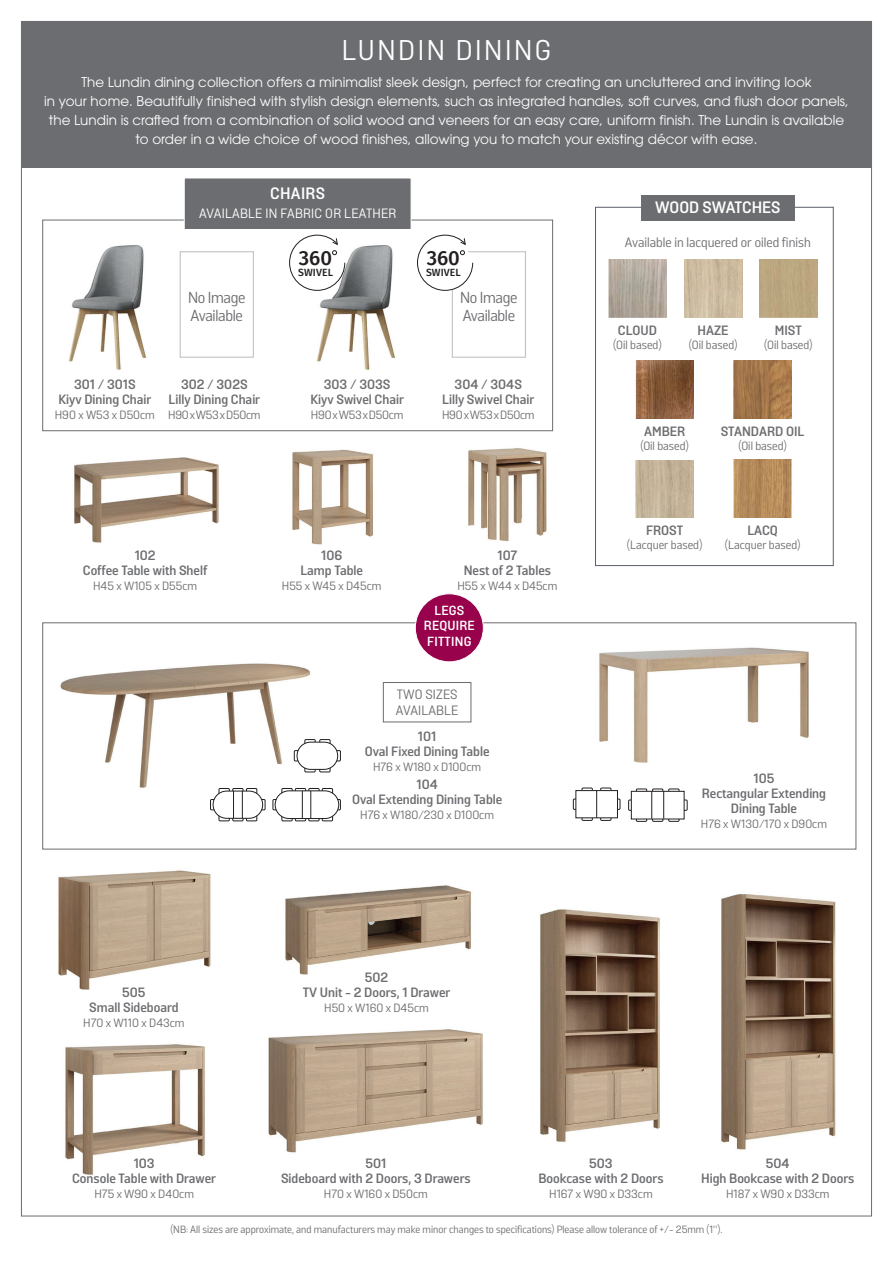
<style>
.page{position:relative;width:893px;height:1263px;background:#fff}
.page>*{position:absolute;margin:0;border:0;box-sizing:border-box;transform-origin:0 0}
.t1{font:28.5px "Argos";letter-spacing:.09em;color:#fff}
.t2{font:500 20.4px "Fira Sans";color:#231f20}
.t3{font:700 16.5px "Argos";color:#fff}
.t4{font:15.9px/18.5px "Argos";letter-spacing:-.02em;color:#6c6d70}
.t5{font:700 13.5px/15px "Argos";color:#6c6d70;text-align:center}
.t6{font:13.5px/18.8px "ITC Avant Garde Got Boo";color:#fff;text-align:center}
.t7{font:13.5px/15.8px "Argos";color:#6c6d70}
.t8{font:13.5px "Argos";letter-spacing:.02em;color:#fff}
.t9{font:700 13.2px/15.5px "Argos";letter-spacing:.02em;color:#fff;text-align:center}
.t10{font:12px "Argos";color:#6c6d70}
.t11{font:12px "Argos";letter-spacing:-.02em;color:#6c6d70}
.t12{font:10.5px "Argos";color:#6c6d70}
.t13{font:500 10.5px "Fira Sans";letter-spacing:.01em;color:#231f20}
</style>
<div class="page">
<div style="left:43px;top:220px;width:510px;height:211px;background:#fff;border:1px solid #6c6d70"></div>
<div style="left:21px;top:21px;width:851px;height:146px;background:#6c6d70"></div>
<img style="left:721px;top:894px;width:115px;height:256px">
<img style="left:540px;top:909px;width:120px;height:233px">
<img style="left:285px;top:885px;width:186px;height:90px">
<img style="left:292px;top:449px;width:81px;height:96px">
<img style="left:468px;top:448px;width:79px;height:93px">
<img style="left:74px;top:457px;width:145px;height:86px">
<img style="left:60px;top:663px;width:252px;height:130px">
<img style="left:599px;top:647px;width:210px;height:116px">
<div style="left:582px;top:788px;width:11px;height:33px;border:1px solid #231f20"></div>
<div style="left:600px;top:788px;width:11px;height:33px;border:1px solid #231f20"></div>
<div style="left:573px;top:799px;width:47px;height:11px;border:1px solid #231f20"></div>
<div style="left:576px;top:790px;width:41px;height:28px;background:#fff"></div>
<div style="left:575px;top:790px;width:43px;height:28px;border:1px solid #231f20"></div>
<svg style="left:596px;top:790px;width:1px;height:28px"></svg>
<div style="left:636px;top:789px;width:11px;height:33px;border:1px solid #231f20"></div>
<div style="left:668px;top:789px;width:11px;height:33px;border:1px solid #231f20"></div>
<div style="left:652px;top:789px;width:11px;height:33px;border:1px solid #231f20"></div>
<div style="left:628px;top:800px;width:59px;height:11px;border:1px solid #231f20"></div>
<div style="left:631px;top:791px;width:53px;height:28px;background:#fff"></div>
<div style="left:631px;top:791px;width:53px;height:28px;border:1px solid #231f20"></div>
<svg style="left:651px;top:791px;width:1px;height:28px"></svg>
<svg style="left:663px;top:791px;width:1px;height:28px"></svg>
<img style="left:268px;top:1029px;width:215px;height:124px">
<img style="left:65px;top:1044px;width:140px;height:131px">
<img style="left:58px;top:870px;width:153px;height:120px">
<div style="left:595px;top:207px;width:238px;height:359px;border:1px solid #5a5e69"></div>
<img style="left:608px;top:259px;width:58px;height:58px">
<img style="left:684px;top:259px;width:58px;height:58px">
<img style="left:734px;top:459px;width:58px;height:58px">
<img style="left:636px;top:460px;width:57px;height:58px">
<img style="left:734px;top:361px;width:58px;height:57px">
<img style="left:636px;top:361px;width:57px;height:57px">
<div style="left:641px;top:195px;width:153px;height:25px;background:#6c6d70"></div>
<img style="left:68px;top:245px;width:78px;height:125px">
<img style="left:316px;top:245px;width:79px;height:125px">
<div style="left:383px;top:682px;width:88px;height:40px;border:1px solid #6c6d70"></div>
<div style="left:294px;top:750px;width:47px;height:11px;border:1px solid #231f20"></div>
<div style="left:304px;top:739px;width:12px;height:33px;border:1px solid #231f20"></div>
<div style="left:319px;top:739px;width:11px;height:33px;border:1px solid #231f20"></div>
<div style="left:297px;top:742px;width:41px;height:27px;background:#fff;border-radius:14px"></div>
<div style="left:297px;top:742px;width:41px;height:28px;border:1px solid #231f20;border-radius:14px"></div>
<div style="left:219px;top:788px;width:11px;height:33px;border:1px solid #231f20"></div>
<div style="left:246px;top:788px;width:11px;height:33px;border:1px solid #231f20"></div>
<div style="left:232px;top:788px;width:11px;height:33px;border:1px solid #231f20"></div>
<div style="left:210px;top:799px;width:55px;height:11px;border:1px solid #231f20"></div>
<div style="left:213px;top:791px;width:50px;height:27px;background:#fff;border-radius:14px"></div>
<div style="left:213px;top:791px;width:50px;height:28px;border:1px solid #231f20;border-radius:14px"></div>
<svg style="left:233px;top:791px;width:1px;height:27px"></svg>
<svg style="left:242px;top:791px;width:1px;height:27px"></svg>
<div style="left:282px;top:788px;width:11px;height:33px;border:1px solid #231f20"></div>
<div style="left:308px;top:788px;width:11px;height:33px;border:1px solid #231f20"></div>
<div style="left:322px;top:788px;width:11px;height:33px;border:1px solid #231f20"></div>
<div style="left:295px;top:788px;width:11px;height:33px;border:1px solid #231f20"></div>
<div style="left:273px;top:799px;width:68px;height:11px;border:1px solid #231f20"></div>
<div style="left:275px;top:791px;width:64px;height:27px;background:#fff;border-radius:14px"></div>
<div style="left:275px;top:790px;width:64px;height:29px;border:1px solid #231f20;border-radius:14px"></div>
<svg style="left:302px;top:791px;width:1px;height:27px"></svg>
<svg style="left:310px;top:791px;width:1px;height:27px"></svg>
<div style="left:415px;top:594px;width:68px;height:68px;background:#98014c;border-radius:50%"></div>
<div style="left:415px;top:593px;width:69px;height:69px;border:1px solid #fff;border-radius:50%"></div>
<div style="left:184px;top:178px;width:227px;height:52px;background:#6c6d70;border:1px solid #fff"></div>
<svg style="left:289px;top:234px;width:57px;height:57px"></svg>
<svg style="left:417px;top:234px;width:57px;height:57px"></svg>
<h1 class="t1" style="left:342px;top:33px;width:211px">LUNDIN DINING</h1>
<p class="t6" style="left:44px;top:73px;width:806px">The Lundin dining collection offers a minimalist sleek design, perfect for creating an uncluttered and inviting look<br>in your home. Beautifully finished with stylish design elements, such as integrated handles, soft curves, and flush door panels, the Lundin is crafted from a combination of solid wood and veneers for an easy care, uniform finish. The Lundin is available to order in a wide choice of wood finishes, allowing you to match your existing décor with ease.</p>
<p class="t3" style="left:270px;top:184px;width:56px">CHAIRS</p>
<p class="t8" style="left:199px;top:206px;width:199px">AVAILABLE IN FABRIC OR LEATHER</p>
<h2 class="t2" style="left:299px;top:242px;width:35px">360</h2>
<p class="t13" style="left:298px;top:264px;width:36px">SWIVEL</p>
<p class="t4" style="left:188px;top:288px;width:59px">No Image<br>Available</p>
<h2 class="t2" style="left:427px;top:242px;width:35px">360</h2>
<p class="t13" style="left:426px;top:264px;width:36px">SWIVEL</p>
<p class="t4" style="left:460px;top:288px;width:59px">No Image<br>Available</p>
<p class="t5" style="left:59px;top:376px;width:94px">301 / 301S<br>Kiyv Dining Chair</p>
<p class="t10" style="left:55px;top:407px;width:102px">H90 x W53 x D50cm</p>
<p class="t5" style="left:169px;top:376px;width:93px">302 / 302S<br>Lilly Dining Chair</p>
<p class="t11" style="left:168px;top:407px;width:94px">H90 x W53 x D50cm</p>
<p class="t5" style="left:310px;top:376px;width:95px">303 / 303S<br>Kiyv Swivel Chair</p>
<p class="t11" style="left:311px;top:407px;width:94px">H90 x W53 x D50cm</p>
<p class="t5" style="left:442px;top:376px;width:94px">304 / 304S<br>Lilly Swivel Chair</p>
<p class="t11" style="left:442px;top:407px;width:94px">H90 x W53 x D50cm</p>
<p class="t5" style="left:83px;top:547px;width:126px">102<br>Coffee Table with Shelf</p>
<p class="t10" style="left:93px;top:579px;width:106px">H45 x W105 x D55cm</p>
<p class="t5" style="left:300px;top:547px;width:64px">106<br>Lamp Table</p>
<p class="t10" style="left:282px;top:579px;width:101px">H55 x W45 x D45cm</p>
<p class="t5" style="left:464px;top:547px;width:89px">107<br>Nest of 2 Tables</p>
<p class="t10" style="left:457px;top:579px;width:101px">H55 x W44 x D45cm</p>
<p class="t9" style="left:424px;top:602px;width:52px">LEGS<br>REQUIRE<br>FITTING</p>
<p class="t7" style="left:396px;top:687px;width:64px">TWO SIZES<br>AVAILABLE</p>
<p class="t5" style="left:365px;top:729px;width:126px">101<br>Oval Fixed Dining Table</p>
<p class="t10" style="left:373px;top:760px;width:110px">H76 x W180 x D100cm</p>
<p class="t5" style="left:352px;top:777px;width:152px">104<br>Oval Extending Dining Table</p>
<p class="t10" style="left:360px;top:808px;width:135px">H76 x W180/230 x D100cm</p>
<p class="t3" style="left:655px;top:198px;width:127px">WOOD SWATCHES</p>
<p class="t7" style="left:625px;top:234px;width:187px">Available in lacquered or oiled finish</p>
<p class="t5" style="left:618px;top:323px;width:41px">CLOUD</p>
<p class="t10" style="left:613px;top:337px;width:50px">(Oil based)</p>
<p class="t5" style="left:698px;top:323px;width:32px">HAZE</p>
<p class="t10" style="left:689px;top:337px;width:50px">(Oil based)</p>
<p class="t5" style="left:775px;top:323px;width:29px">MIST</p>
<p class="t10" style="left:764px;top:337px;width:50px">(Oil based)</p>
<p class="t5" style="left:644px;top:424px;width:43px">AMBER</p>
<p class="t10" style="left:640px;top:439px;width:50px">(Oil based)</p>
<p class="t5" style="left:721px;top:424px;width:85px">STANDARD OIL</p>
<p class="t10" style="left:738px;top:439px;width:50px">(Oil based)</p>
<p class="t5" style="left:646px;top:523px;width:39px">FROST</p>
<p class="t10" style="left:627px;top:537px;width:77px">(Lacquer based)</p>
<p class="t5" style="left:747px;top:523px;width:32px">LACQ</p>
<p class="t10" style="left:725px;top:537px;width:77px">(Lacquer based)</p>
<p class="t5" style="left:702px;top:771px;width:126px">105<br>Rectangular Extending<br>Dining Table</p>
<p class="t10" style="left:701px;top:817px;width:128px">H76 x W130/170 x D90cm</p>
<p class="t5" style="left:89px;top:984px;width:91px">505<br>Small Sideboard</p>
<p class="t10" style="left:83px;top:1015px;width:103px">H70 x W110 x D43cm</p>
<p class="t5" style="left:303px;top:969px;width:149px">502<br>TV Unit - 2 Doors, 1 Drawer</p>
<p class="t10" style="left:324px;top:1001px;width:106px">H50 x W160 x D45cm</p>
<p class="t5" style="left:72px;top:1156px;width:145px">103<br>Console Table with Drawer</p>
<p class="t10" style="left:94px;top:1187px;width:101px">H75 x W90 x D40cm</p>
<p class="t5" style="left:281px;top:1156px;width:191px">501<br>Sideboard with 2 Doors, 3 Drawers</p>
<p class="t10" style="left:324px;top:1187px;width:105px">H70 x W160 x D50cm</p>
<p class="t5" style="left:538px;top:1156px;width:127px">503<br>Bookcase with 2 Doors</p>
<p class="t10" style="left:549px;top:1187px;width:105px">H167 x W90 x D33cm</p>
<p class="t5" style="left:701px;top:1156px;width:155px">504<br>High Bookcase with 2 Doors</p>
<p class="t10" style="left:726px;top:1187px;width:105px">H187 x W90 x D33cm</p>
<p class="t12" style="left:170px;top:1223px;width:553px">(NB: All sizes are approximate, and manufacturers may make minor changes to specifications) Please allow tolerance of +/- 25mm (1”).</p>
</div>
